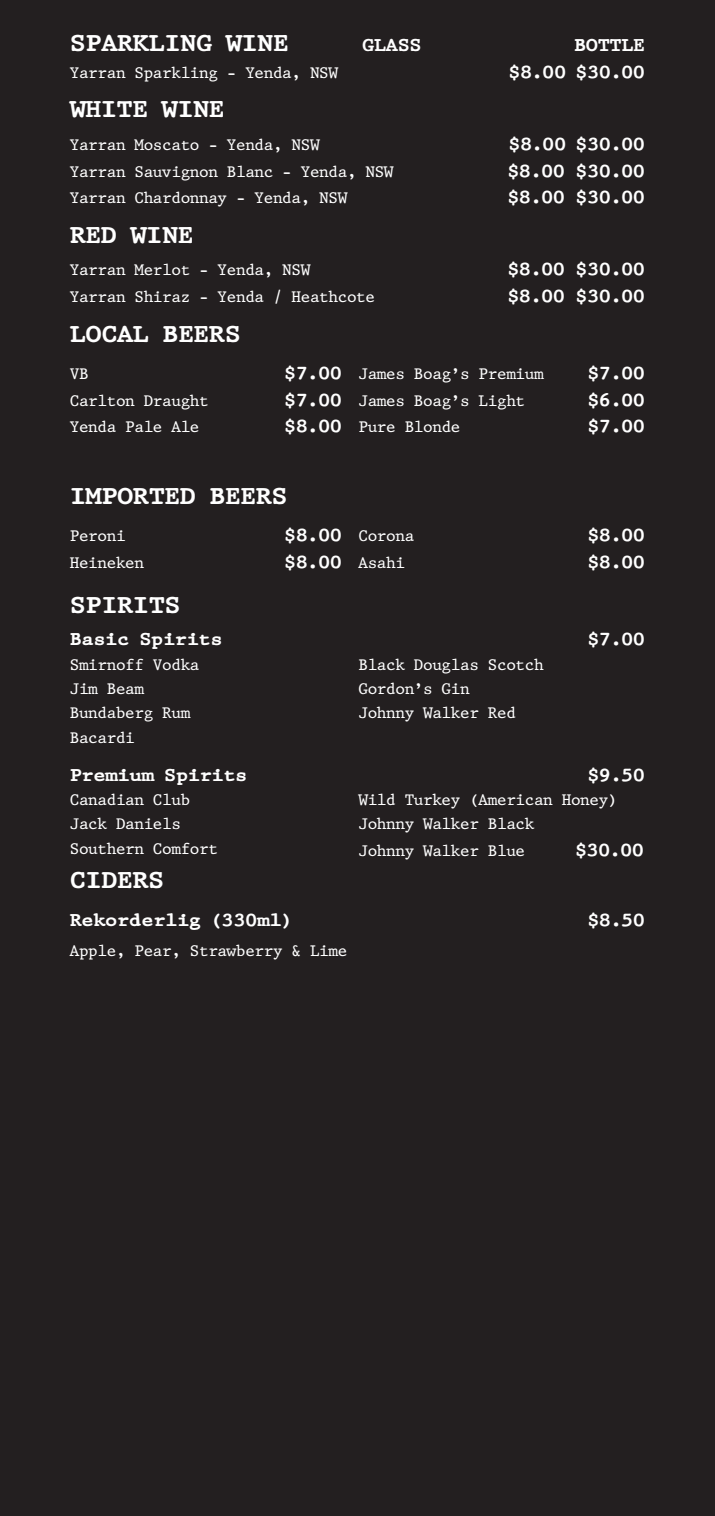
<style>
.page{position:relative;width:715px;height:1516px;background:#fff}
.page>*{position:absolute;margin:0;border:0;box-sizing:border-box;transform-origin:0 0}
.t1{font:800 24px "King";letter-spacing:-.025em;color:#fff}
.t2{font:800 18px "King";letter-spacing:-.025em;color:#fff}
.t3{font:16px/24.4px "King TPC";letter-spacing:-.025em;color:#fff}
</style>
<div class="page">
<div style="left:0;top:0;width:714px;height:1515px;background:#231f20"></div>
<h1 class="t1" style="left:70px;top:28px;width:218px">SPARKLING WINE</h1>
<p class="t2" style="left:362px;top:34px;width:6px">GLASSBOTTLE</p>
<p class="t3" style="left:70px;top:61px;width:270px">Yarran Sparkling - Yenda, NSW</p>
<p class="t2" style="left:508px;top:61px;width:138px">$8.00 $30.00</p>
<h1 class="t1" style="left:70px;top:94px;width:156px">WHITE WINE</h1>
<p class="t3" style="left:70px;top:132px;width:251px">Yarran Moscato - Yenda, NSW</p>
<p class="t2" style="left:508px;top:133px;width:138px">$8.00 $30.00</p>
<p class="t3" style="left:70px;top:159px;width:325px">Yarran Sauvignon Blanc - Yenda, NSW</p>
<p class="t2" style="left:507px;top:159px;width:140px">$8.00 $30.00</p>
<p class="t3" style="left:70px;top:186px;width:279px">Yarran Chardonnay - Yenda, NSW</p>
<p class="t2" style="left:507px;top:186px;width:140px">$8.00 $30.00</p>
<h1 class="t1" style="left:70px;top:220px;width:125px">RED WINE</h1>
<p class="t3" style="left:70px;top:258px;width:242px">Yarran Merlot - Yenda, NSW</p>
<p class="t2" style="left:507px;top:258px;width:140px">$8.00 $30.00</p>
<p class="t3" style="left:70px;top:285px;width:307px">Yarran Shiraz - Yenda / Heathcote</p>
<p class="t2" style="left:507px;top:285px;width:140px">$8.00 $30.00</p>
<h1 class="t1" style="left:70px;top:318px;width:173px">LOCAL BEERS</h1>
<p class="t3" style="left:70px;top:361px;width:20px">VB</p>
<p class="t2" style="left:284px;top:362px;width:60px">$7.00</p>
<p class="t3" style="left:70px;top:388px;width:140px">Carlton Draught</p>
<p class="t2" style="left:284px;top:388px;width:60px">$7.00</p>
<p class="t3" style="left:70px;top:415px;width:131px">Yenda Pale Ale</p>
<p class="t2" style="left:284px;top:415px;width:60px">$8.00</p>
<p class="t3" style="left:358px;top:361px;width:187px">James Boag’s Premium</p>
<p class="t2" style="left:586px;top:362px;width:60px">$7.00</p>
<p class="t3" style="left:358px;top:388px;width:168px">James Boag’s Light</p>
<p class="t2" style="left:586px;top:388px;width:60px">$6.00</p>
<p class="t3" style="left:358px;top:415px;width:103px">Pure Blonde</p>
<p class="t2" style="left:586px;top:415px;width:60px">$7.00</p>
<h1 class="t1" style="left:70px;top:480px;width:219px">IMPORTED BEERS</h1>
<p class="t3" style="left:70px;top:523px;width:57px">Peroni</p>
<p class="t2" style="left:284px;top:523px;width:60px">$8.00</p>
<p class="t3" style="left:70px;top:550px;width:76px">Heineken</p>
<p class="t2" style="left:284px;top:550px;width:60px">$8.00</p>
<p class="t3" style="left:358px;top:523px;width:57px">Corona</p>
<p class="t2" style="left:586px;top:523px;width:60px">$8.00</p>
<p class="t3" style="left:358px;top:550px;width:48px">Asahi</p>
<p class="t2" style="left:586px;top:550px;width:60px">$8.00</p>
<h1 class="t1" style="left:70px;top:590px;width:112px">SPIRITS</h1>
<p class="t2" style="left:70px;top:628px;width:154px">BASIC SPIRITS</p>
<p class="t2" style="left:586px;top:628px;width:60px">$7.00</p>
<p class="t3" style="left:70px;top:652px;width:131px">Smirnoff Vodka<br>Jim Beam<br>Bundaberg Rum<br>Bacardi</p>
<p class="t3" style="left:358px;top:652px;width:187px">Black Douglas Scotch<br>Gordon’s Gin<br>Johnny Walker Red</p>
<p class="t2" style="left:70px;top:763px;width:179px">PREMIUM SPIRITS</p>
<p class="t2" style="left:586px;top:763px;width:60px">$9.50</p>
<p class="t3" style="left:70px;top:787px;width:150px">Canadian Club<br>Jack Daniels<br>Southern Comfort</p>
<p class="t3" style="left:358px;top:787px;width:260px">Wild Turkey (American Honey)<br>Johnny Walker Black</p>
<p class="t3" style="left:358px;top:839px;width:168px">Johnny Walker Blue</p>
<p class="t2" style="left:574px;top:839px;width:71px">$30.00</p>
<h1 class="t1" style="left:70px;top:864px;width:15px">CIDERS</h1>
<p class="t2" style="left:70px;top:908px;width:224px">REKORDERLIG (330ML)</p>
<p class="t2" style="left:586px;top:908px;width:60px">$8.50</p>
<p class="t3" style="left:70px;top:938px;width:279px">Apple, Pear, Strawberry &amp; Lime</p>
</div>
